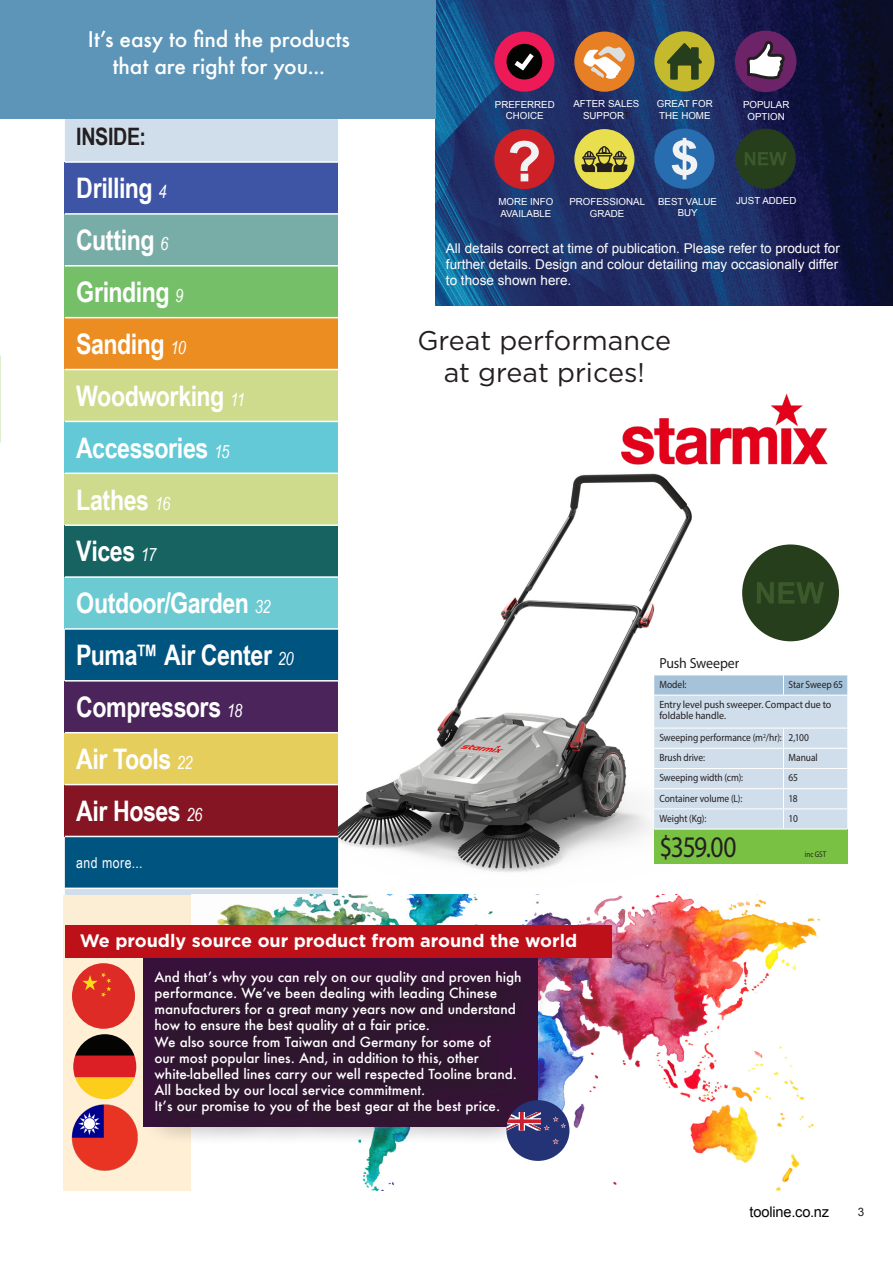
<style>
.page{position:relative;width:893px;height:1263px;background:#fff}
.page>*{position:absolute;margin:0;border:0;box-sizing:border-box;transform-origin:0 0}
._4__Price{font:30px "Myriad Pro";color:#231f20;scale:.85 1}
._5__Index_Section_Heading{font:700 28.35px "Arial Narrow";letter-spacing:-.015em;color:#fff}
.t1{font:27px "Gotham";color:#231f20}
._5__Index_Section_Heading-2{font:700 24px "Arial Narrow";letter-spacing:-.015em;color:#231f20}
.t2{font:500 21px "Futura";letter-spacing:-.005em;color:#fff}
.t3{font:700 18px "Gotham";color:#fff}
._5__Index_Section_Heading-3{font:15px "Arial Narrow";letter-spacing:.035em;color:#fff}
.t4{font:14.7px "Arial";letter-spacing:-.01em;color:#040503}
._1__Product_Name{font:14.7px "Myriad Pro";letter-spacing:-.01em;color:#231f20;scale:.95 1}
.t5{font:500 13.5px/16.2px "Futura";color:#fff}
.t6{font:13.5px/16.2px "Arial";color:#fff}
.t7{font:11.7px "Arial";color:#231f20}
._3__Bodytext{font:10.5px "Myriad Pro";color:#231f20;scale:.9 1}
._3__Bodytext-2{font:10.5px/11.2px "Myriad Pro";color:#231f20;scale:.95 1}
.t8{font:9.75px/11.7px "Arial";color:#fff;text-align:center}
._4__Price-2{font:8.25px "Myriad Pro";color:#231f20;scale:.85 1}
.s1{font-weight:400;font-style:italic;font-size:18px}
.s2{color:#231f20}
</style>
<div class="page">
<img style="left:338px;top:474px;width:510px;height:412px">
<div style="left:65px;top:119px;width:273px;height:776px;background:#d0ddea"></div>
<div style="left:65px;top:162px;width:273px;height:52px;background:#3e54a4"></div>
<div style="left:65px;top:214px;width:273px;height:52px;background:#78aca6"></div>
<div style="left:65px;top:266px;width:273px;height:52px;background:#76bf69"></div>
<div style="left:65px;top:318px;width:273px;height:51px;background:#ec8d22"></div>
<div style="left:65px;top:369px;width:273px;height:52px;background:#ceda8c"></div>
<div style="left:65px;top:421px;width:273px;height:52px;background:#63c9d6"></div>
<div style="left:65px;top:473px;width:273px;height:52px;background:#ceda8c"></div>
<div style="left:65px;top:525px;width:273px;height:52px;background:#166362"></div>
<div style="left:65px;top:577px;width:273px;height:52px;background:#6ccad3"></div>
<div style="left:65px;top:630px;width:273px;height:257px;background:#005480"></div>
<div style="left:65px;top:681px;width:273px;height:52px;background:#4b245c"></div>
<div style="left:65px;top:733px;width:273px;height:51px;background:#e6ce5d"></div>
<div style="left:65px;top:784px;width:273px;height:52px;background:#861524"></div>
<hr style="left:65px;top:161px;width:273px;height:2px;background:#fff">
<hr style="left:65px;top:213px;width:273px;height:2px;background:#fff">
<hr style="left:65px;top:265px;width:273px;height:1px;background:#fff">
<hr style="left:65px;top:317px;width:273px;height:1px;background:#fff">
<hr style="left:65px;top:369px;width:273px;height:1px;background:#fff">
<hr style="left:65px;top:421px;width:273px;height:1px;background:#fff">
<hr style="left:65px;top:472px;width:273px;height:2px;background:#fff">
<hr style="left:65px;top:524px;width:273px;height:2px;background:#fff">
<hr style="left:65px;top:576px;width:273px;height:2px;background:#fff">
<hr style="left:65px;top:628px;width:273px;height:2px;background:#fff">
<hr style="left:65px;top:680px;width:273px;height:1px;background:#fff">
<hr style="left:65px;top:732px;width:273px;height:1px;background:#fff">
<hr style="left:65px;top:784px;width:273px;height:1px;background:#fff">
<hr style="left:65px;top:836px;width:273px;height:1px;background:#fff">
<hr style="left:65px;top:887px;width:273px;height:2px;background:#fff">
<img style="left:436px;top:0;width:457px;height:305px">
<div style="left:0;top:0;width:436px;height:119px;background:#5c95b8"></div>
<div style="left:574px;top:129px;width:60px;height:60px;background:#e9df4e;border-radius:50%"></div>
<svg style="left:581px;top:146px;width:47px;height:26px"></svg>
<div style="left:654px;top:31px;width:60px;height:60px;background:#c5ba2e;border-radius:50%"></div>
<svg style="left:667px;top:43px;width:35px;height:37px"></svg>
<div style="left:654px;top:129px;width:60px;height:60px;background:#286daf;border-radius:50%"></div>
<svg style="left:672px;top:138px;width:25px;height:42px"></svg>
<div style="left:736px;top:129px;width:60px;height:60px;background:#273e1c;border-radius:50%"></div>
<svg style="left:745px;top:152px;width:42px;height:13px"></svg>
<div style="left:494px;top:129px;width:60px;height:60px;background:#cd2027;border-radius:50%"></div>
<svg style="left:510px;top:141px;width:29px;height:40px"></svg>
<div style="left:574px;top:32px;width:60px;height:60px;background:#e77f24;border-radius:50%"></div>
<svg style="left:583px;top:46px;width:42px;height:33px"></svg>
<div style="left:494px;top:32px;width:60px;height:60px;background:#ed1a57;border-radius:50%"></div>
<div style="left:507px;top:44px;width:35px;height:35px;background:#040503;border-radius:50%"></div>
<svg style="left:511px;top:53px;width:23px;height:21px"></svg>
<div style="left:735px;top:31px;width:61px;height:61px;background:#6d2367;border-radius:50%"></div>
<svg style="left:744px;top:39px;width:44px;height:51px"></svg>
<img style="left:616px;top:393px;width:221px;height:82px">
<div style="left:654px;top:829px;width:193px;height:34px;background:#79c142"></div>
<hr style="left:654px;top:674px;width:129px;height:1px;background:#fff">
<hr style="left:783px;top:674px;width:64px;height:1px;background:#fff">
<svg style="left:654px;top:675px;width:193px;height:153px;background:#ccdbe8"></svg>
<hr style="left:654px;top:828px;width:129px;height:2px;background:#fff">
<hr style="left:783px;top:828px;width:64px;height:2px;background:#fff">
<div style="left:64px;top:895px;width:765px;height:296px;background:#feefd4"></div>
<img style="left:191px;top:895px;width:638px;height:296px">
<div style="left:65px;top:925px;width:546px;height:33px;background:#bd1018"></div>
<div style="left:143px;top:959px;width:410px;height:188px;background:#231f20;opacity:.75"></div>
<div style="left:72px;top:963px;width:63px;height:66px;background:#de2b26;border-radius:50%"></div>
<svg style="left:82px;top:972px;width:29px;height:25px"></svg>
<svg style="left:73px;top:1034px;width:63px;height:65px"></svg>
<svg style="left:506px;top:1100px;width:63px;height:61px;background:#5c5989"></svg>
<img style="left:71px;top:1099px;width:77px;height:72px">
<div style="left:742px;top:544px;width:97px;height:97px;background:#273e1c;border-radius:50%"></div>
<svg style="left:757px;top:582px;width:67px;height:22px"></svg>
<p class="t2" style="left:88px;top:25px;width:264px">It’s easy to find the products</p>
<p class="t2" style="left:113px;top:52px;width:214px">that are right for you...</p>
<p class="_5__Index_Section_Heading-2" style="left:76px;top:118px;width:71px">INSIDE:</p>
<p class="_5__Index_Section_Heading" style="left:76px;top:167px;width:92px">Drilling <span class="s1">4</span></p>
<p class="_5__Index_Section_Heading" style="left:76px;top:219px;width:94px">Cutting <span class="s1">6</span></p>
<p class="_5__Index_Section_Heading" style="left:76px;top:271px;width:109px">Grinding <span class="s1">9</span></p>
<p class="_5__Index_Section_Heading" style="left:76px;top:322px;width:111px">Sanding <span class="s1">10</span></p>
<p class="_5__Index_Section_Heading" style="left:76px;top:374px;width:170px">Woodworking <span class="s1">11</span></p>
<p class="_5__Index_Section_Heading" style="left:76px;top:426px;width:155px">Accessories <span class="s1">15</span></p>
<p class="_5__Index_Section_Heading" style="left:76px;top:478px;width:95px">Lathes <span class="s1">16</span></p>
<p class="_5__Index_Section_Heading" style="left:76px;top:530px;width:81px">Vices <span class="s1">17</span></p>
<p class="_5__Index_Section_Heading" style="left:76px;top:582px;width:196px">Outdoor/Garden <span class="s1">32</span></p>
<p class="_5__Index_Section_Heading" style="left:76px;top:634px;width:219px">Puma™ Air Center <span class="s1">20</span></p>
<p class="_5__Index_Section_Heading" style="left:76px;top:686px;width:167px">Compressors <span class="s1">18</span></p>
<p class="_5__Index_Section_Heading" style="left:76px;top:737px;width:118px">Air Tools <span class="s1">22</span></p>
<p class="_5__Index_Section_Heading" style="left:76px;top:789px;width:128px">Air Hoses <span class="s1">26</span></p>
<p class="_5__Index_Section_Heading-3" style="left:76px;top:851px;width:68px">and more...</p>
<p class="t8" style="left:495px;top:99px;width:61px">PREFERRED<br>CHOICE</p>
<p class="t8" style="left:573px;top:98px;width:67px">AFTER SALES<br>SUPPOR<span class="s2">T</span></p>
<p class="t8" style="left:657px;top:98px;width:57px">GREAT FOR</p>
<p class="t8" style="left:659px;top:110px;width:53px">THE HOME</p>
<p class="t8" style="left:743px;top:99px;width:48px">POPULAR<br>OPTION</p>
<p class="t8" style="left:498px;top:196px;width:57px">MORE INFO</p>
<p class="t8" style="left:500px;top:208px;width:52px">AVAILABLE</p>
<p class="t8" style="left:569px;top:196px;width:77px">PROFESSIONAL<br>GRADE</p>
<p class="t8" style="left:658px;top:196px;width:61px">BEST VALUE<br>BUY</p>
<p class="t8" style="left:736px;top:195px;width:62px">JUST ADDED</p>
<p class="t6" style="left:446px;top:240px;width:395px">All details correct at time of publication. Please refer to product for further details. Design and colour detailing may occasionally differ to those shown here.</p>
<p class="t1" style="left:417px;top:323px;width:255px">Great performance</p>
<p class="t1" style="left:444px;top:355px;width:202px">at great prices!</p>
<p class="_1__Product_Name" style="left:659px;top:654px;width:86px">Push Sweeper</p>
<p class="_3__Bodytext" style="left:659px;top:678px;width:32px">Model:</p>
<p class="_3__Bodytext" style="left:789px;top:678px;width:62px">Star Sweep 65</p>
<p class="_3__Bodytext-2" style="left:659px;top:699px;width:183px">Entry level push sweeper. Compact due to foldable handle.</p>
<p class="_3__Bodytext" style="left:659px;top:731px;width:138px">Sweeping performance (m<sup>2</sup>/hr):</p>
<p class="_3__Bodytext" style="left:789px;top:731px;width:24px">2,100</p>
<p class="_3__Bodytext" style="left:659px;top:751px;width:52px">Brush drive:</p>
<p class="_3__Bodytext" style="left:789px;top:751px;width:34px">Manual</p>
<p class="_3__Bodytext" style="left:659px;top:771px;width:95px">Sweeping width (cm):</p>
<p class="_3__Bodytext" style="left:789px;top:771px;width:12px">65</p>
<p class="_3__Bodytext" style="left:659px;top:792px;width:94px">Container volume (L):</p>
<p class="_3__Bodytext" style="left:789px;top:792px;width:12px">18</p>
<p class="_3__Bodytext" style="left:659px;top:812px;width:54px">Weight (Kg):</p>
<p class="_3__Bodytext" style="left:789px;top:812px;width:12px">10</p>
<p class="_4__Price" style="left:659px;top:828px;width:92px">$359.00</p>
<p class="_4__Price-2" style="left:805px;top:849px;width:27px">inc GST</p>
<p class="t3" style="left:80px;top:928px;width:499px">We proudly source our product from around the world</p>
<p class="t5" style="left:154px;top:968px;width:369px">And that’s why you can rely on our quality and proven high performance. We’ve been dealing with leading Chinese manufacturers for a great many years now and understand how to ensure the best quality at a fair price.</p>
<p class="t5" style="left:154px;top:1033px;width:338px">We also source from Taiwan and Germany for some of our most popular lines. And, in addition to this, other</p>
<p class="t5" style="left:154px;top:1066px;width:364px">white-labelled lines carry our well respected Tooline brand.</p>
<p class="t5" style="left:154px;top:1082px;width:272px">All backed by our local service commitment.</p>
<p class="t5" style="left:154px;top:1098px;width:347px">It’s our promise to you of the best gear at the best price.</p>
<p class="t4" style="left:750px;top:1202px;width:81px">tooline.co.nz</p>
<p class="t7" style="left:858px;top:1204px;width:8px">3</p>
</div>
